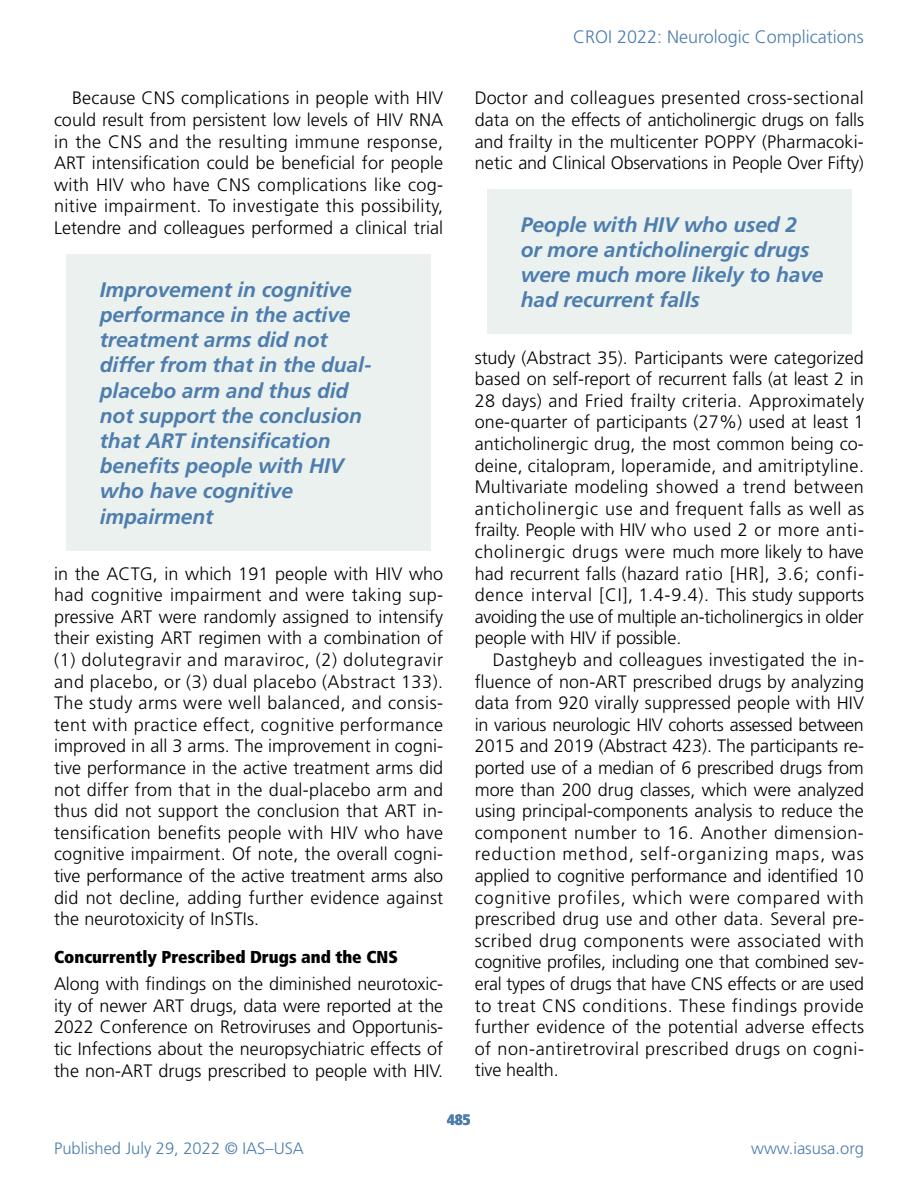
<style>
.page{position:relative;width:918px;height:1188px;background:#fff}
.page>*{position:absolute;margin:0;border:0;box-sizing:border-box;transform-origin:0 0}
.t1{font:italic 700 21px/25.2px "Frutiger";letter-spacing:-.005em;color:#4d7dae}
.t2{font:300 18px/21.6px "Frutiger";color:#000;text-align:justify}
.t3{font:300 18px "Frutiger";color:#4d7dae}
.t4{font:900 condensed 17.25px "Frutiger";color:#000}
.t5{font:300 16.5px "Frutiger";color:#4d7dae}
.t6{font:900 condensed 15px "Frutiger";color:#4d7dae}
</style>
<div class="page">
<div style="left:487px;top:189px;width:365px;height:145px;background:#eaf1ee"></div>
<div style="left:66px;top:254px;width:365px;height:296px;background:#eaf1ee"></div>
<p class="t2" style="left:54px;top:87px;width:391px;text-indent:18px">Because CNS complications in people with HIV could result from persistent low levels of HIV RNA in the CNS and the resulting immune response, ART intensification could be beneficial for people with HIV who have CNS complications like cog&shy;nitive impairment. To investigate this possibility, Letendre and colleagues performed a clinical trial</p>
<p class="t1" style="left:100px;top:277px;width:274px">Improvement in cognitive performance in the active treatment arms did not differ from that in the dual&shy;placebo arm and thus did not support the conclusion that ART intensification benefits people with HIV who have cognitive impairment</p>
<p class="t2" style="left:54px;top:563px;width:391px">in the ACTG, in which 191 people with HIV who had cognitive impairment and were taking sup&shy;pressive ART were randomly assigned to intensify their existing ART regimen with a combination of (1) dolutegravir and maraviroc, (2) dolutegravir and placebo, or (3) dual placebo (Abstract 133).<br>The study arms were well balanced, and consis&shy;tent with practice effect, cognitive performance improved in all 3 arms. The improvement in cogni&shy;tive performance in the active treatment arms did not differ from that in the dual-placebo arm and thus did not support the conclusion that ART in&shy;tensification benefits people with HIV who have cognitive impairment. Of note, the overall cogni&shy;tive performance of the active treatment arms also did not decline, adding further evidence against the neurotoxicity of InSTIs.</p>
<p class="t4" style="left:54px;top:946px;width:345px">Concurrently Prescribed Drugs and the CNS</p>
<p class="t2" style="left:54px;top:973px;width:391px">Along with findings on the diminished neurotoxic&shy;ity of newer ART drugs, data were reported at the 2022 Conference on Retroviruses and Opportunis&shy;tic Infections about the neuropsychiatric effects of the non-ART drugs prescribed to people with HIV.</p>
<p class="t3" style="left:573px;top:27px;width:292px">CROI 2022: Neurologic Complications</p>
<p class="t2" style="left:475px;top:87px;width:391px">Doctor and colleagues presented cross-sectional data on the effects of anticholinergic drugs on falls and frailty in the multicenter POPPY (Pharmacoki&shy;netic and Clinical Observations in People Over Fifty)</p>
<p class="t1" style="left:521px;top:212px;width:304px">People with HIV who used 2<br>or more anticholinergic drugs were much more likely to have had recurrent falls</p>
<p class="t2" style="left:475px;top:347px;width:391px">study (Abstract 35). Participants were categorized based on self-report of recurrent falls (at least 2 in 28 days) and Fried frailty criteria. Approximately one-quarter of participants (27%) used at least 1 anticholinergic drug, the most common being co&shy;deine, citalopram, loperamide, and amitriptyline.<br>Multivariate modeling showed a trend between anticholinergic use and frequent falls as well as frailty. People with HIV who used 2 or more anti&shy;cholinergic drugs were much more likely to have had recurrent falls (hazard ratio [HR], 3.6; confi&shy;dence interval [CI], 1.4-9.4). This study supports avoiding the use of multiple an-ticholinergics in older people with HIV if possible.</p>
<p class="t2" style="left:475px;top:649px;width:391px;text-indent:18px">Dastgheyb and colleagues investigated the in&shy;fluence of non-ART prescribed drugs by analyzing data from 920 virally suppressed people with HIV in various neurologic HIV cohorts assessed between 2015 and 2019 (Abstract 423). The participants re&shy;ported use of a median of 6 prescribed drugs from more than 200 drug classes, which were analyzed using principal-components analysis to reduce the component number to 16. Another dimension&shy;reduction method, self-organizing maps, was applied to cognitive performance and identified 10 cognitive profiles, which were compared with prescribed drug use and other data. Several pre&shy;scribed drug components were associated with cognitive profiles, including one that combined sev&shy;eral types of drugs that have CNS effects or are used to treat CNS conditions. These findings provide further evidence of the potential adverse effects of non-antiretroviral prescribed drugs on cogni&shy;tive health.</p>
<p class="t6" style="left:447px;top:1111px;width:25px">485</p>
<p class="t5" style="left:54px;top:1139px;width:251px">Published July 29, 2022 © IAS–USA</p>
<p class="t5" style="left:751px;top:1139px;width:114px">www.iasusa.org</p>
</div>
